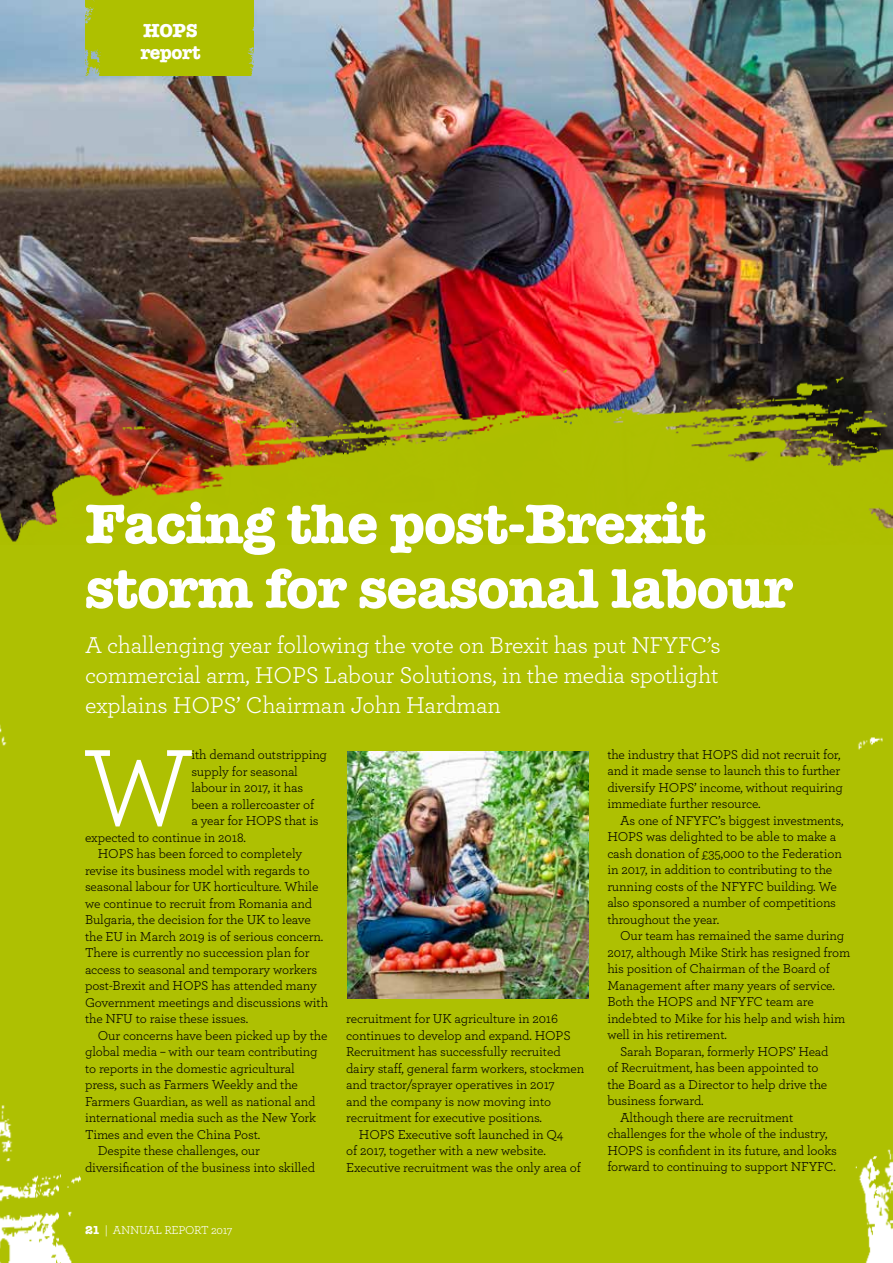
<style>
.page{position:relative;width:893px;height:1263px;background:#fff}
.page>*{position:absolute;margin:0;border:0;box-sizing:border-box;transform-origin:0 0}
.t1{font:113.85px "Archer";color:#fff}
.t2{font:700 57.45px/64.5px "American Typewriter";letter-spacing:-.02em;color:#fff}
.t3{font:24px/30px "Archer";letter-spacing:-.01em;color:#fff;text-align:justify}
.t4{font:700 19.5px/22.5px "American Typewriter";letter-spacing:-.02em;color:#fff}
.t5{font:13.5px/16.5px "Archer";letter-spacing:-.01em;color:#000}
.t6{font:12px "Archer";letter-spacing:-.02em;color:#fff}
.s1{font-family:"American Typewriter";font-weight:700}
</style>
<div class="page">
<img style="left:0;top:0;width:893px;height:321px">
<img style="left:0;top:321px;width:893px;height:942px">
<div style="left:85px;top:0;width:168px;height:75px;background:#aec000"></div>
<img style="left:347px;top:752px;width:241px;height:246px">
<h3 class="t4" style="left:140px;top:18px;width:62px">HOPS report</h3>
<h2 class="t2" style="left:85px;top:489px;width:709px">Facing the post-Brexit storm for seasonal labour</h2>
<h3 class="t3" style="left:85px;top:629px;width:637px">A challenging year following the vote on Brexit has put NFYFC’s commercial arm, HOPS Labour Solutions, in the media spotlight explains HOPS’ Chairman John Hardman</h3>
<h1 class="t1" style="left:83px;top:716px;width:112px">W</h1>
<p class="t5" style="left:191px;top:746px;width:137px">ith demand outstripping</p>
<p class="t5" style="left:191px;top:762px;width:108px">supply for seasonal</p>
<p class="t5" style="left:191px;top:779px;width:113px">labour in 2017, it has</p>
<p class="t5" style="left:191px;top:795px;width:124px">been a rollercoaster of</p>
<p class="t5" style="left:191px;top:812px;width:129px">a year for HOPS that is</p>
<p class="t5" style="left:85px;top:828px;width:162px">expected to continue in 2018.</p>
<p class="t5" style="left:98px;top:845px;width:206px">HOPS has been forced to completely</p>
<p class="t5" style="left:85px;top:861px;width:226px">revise its business model with regards to</p>
<p class="t5" style="left:85px;top:878px;width:235px">seasonal labour for UK horticulture. While</p>
<p class="t5" style="left:85px;top:894px;width:229px">we continue to recruit from Romania and</p>
<p class="t5" style="left:85px;top:911px;width:227px">Bulgaria, the decision for the UK to leave</p>
<p class="t5" style="left:85px;top:927px;width:240px">the EU in March 2019 is of serious concern.</p>
<p class="t5" style="left:85px;top:944px;width:226px">There is currently no succession plan for</p>
<p class="t5" style="left:85px;top:960px;width:234px">access to seasonal and temporary workers</p>
<p class="t5" style="left:85px;top:977px;width:233px">post-Brexit and HOPS has attended many</p>
<p class="t5" style="left:85px;top:993px;width:245px">Government meetings and discussions with</p>
<p class="t5" style="left:85px;top:1010px;width:165px">the NFU to raise these issues.</p>
<p class="t5" style="left:98px;top:1026px;width:231px">Our concerns have been picked up by the</p>
<p class="t5" style="left:85px;top:1043px;width:234px">global media – with our team contributing</p>
<p class="t5" style="left:85px;top:1059px;width:211px">to reports in the domestic agricultural</p>
<p class="t5" style="left:85px;top:1076px;width:214px">press, such as Farmers Weekly and the</p>
<p class="t5" style="left:85px;top:1092px;width:232px">Farmers Guardian, as well as national and</p>
<p class="t5" style="left:85px;top:1109px;width:233px">international media such as the New York</p>
<p class="t5" style="left:85px;top:1125px;width:177px">Times and even the China Post.</p>
<p class="t5" style="left:98px;top:1142px;width:164px">Despite these challenges, our</p>
<p class="t5" style="left:85px;top:1158px;width:232px">diversification of the business into skilled</p>
<p class="t5" style="left:346px;top:1010px;width:213px">recruitment for UK agriculture in 2016</p>
<p class="t5" style="left:346px;top:1026px;width:226px">continues to develop and expand. HOPS</p>
<p class="t5" style="left:346px;top:1043px;width:216px">Recruitment has successfully recruited</p>
<p class="t5" style="left:346px;top:1059px;width:240px">dairy staff, general farm workers, stockmen</p>
<p class="t5" style="left:346px;top:1076px;width:210px">and tractor/sprayer operatives in 2017</p>
<p class="t5" style="left:346px;top:1092px;width:207px">and the company is now moving into</p>
<p class="t5" style="left:346px;top:1109px;width:197px">recruitment for executive positions.</p>
<p class="t5" style="left:359px;top:1125px;width:206px">HOPS Executive soft launched in Q4</p>
<p class="t5" style="left:346px;top:1142px;width:201px">of 2017, together with a new website.</p>
<p class="t5" style="left:346px;top:1158px;width:236px">Executive recruitment was the only area of</p>
<p class="t6" style="left:85px;top:1223px;width:149px"><span class="s1">21</span> | ANNUAL REPORT 2017</p>
<p class="t5" style="left:607px;top:746px;width:237px">the industry that HOPS did not recruit for, and it made sense to launch this to further diversify HOPS’ income, without requiring immediate further resource.</p>
<p class="t5" style="left:607px;top:812px;width:238px;text-indent:13px">As one of NFYFC’s biggest investments, HOPS was delighted to be able to make a cash donation of £35,000 to the Federation in 2017, in addition to contributing to the running costs of the NFYFC building. We also sponsored a number of competitions throughout the year.</p>
<p class="t5" style="left:620px;top:927px;width:226px">Our team has remained the same during</p>
<p class="t5" style="left:607px;top:944px;width:244px">2017, although Mike Stirk has resigned from</p>
<p class="t5" style="left:607px;top:960px;width:224px">his position of Chairman of the Board of</p>
<p class="t5" style="left:607px;top:977px;width:229px">Management after many years of service.</p>
<p class="t5" style="left:607px;top:993px;width:208px">Both the HOPS and NFYFC team are</p>
<p class="t5" style="left:607px;top:1010px;width:240px">indebted to Mike for his help and wish him</p>
<p class="t5" style="left:607px;top:1026px;width:121px">well in his retirement.</p>
<p class="t5" style="left:620px;top:1043px;width:210px">Sarah Boparan, formerly HOPS’ Head</p>
<p class="t5" style="left:607px;top:1059px;width:213px">of Recruitment, has been appointed to</p>
<p class="t5" style="left:607px;top:1076px;width:222px">the Board as a Director to help drive the</p>
<p class="t5" style="left:607px;top:1092px;width:98px">business forward.</p>
<p class="t5" style="left:620px;top:1109px;width:175px">Although there are recruitment</p>
<p class="t5" style="left:607px;top:1125px;width:222px">challenges for the whole of the industry,</p>
<p class="t5" style="left:607px;top:1142px;width:231px">HOPS is confident in its future, and looks</p>
<p class="t5" style="left:607px;top:1158px;width:230px">forward to continuing to support NFYFC.</p>
</div>
